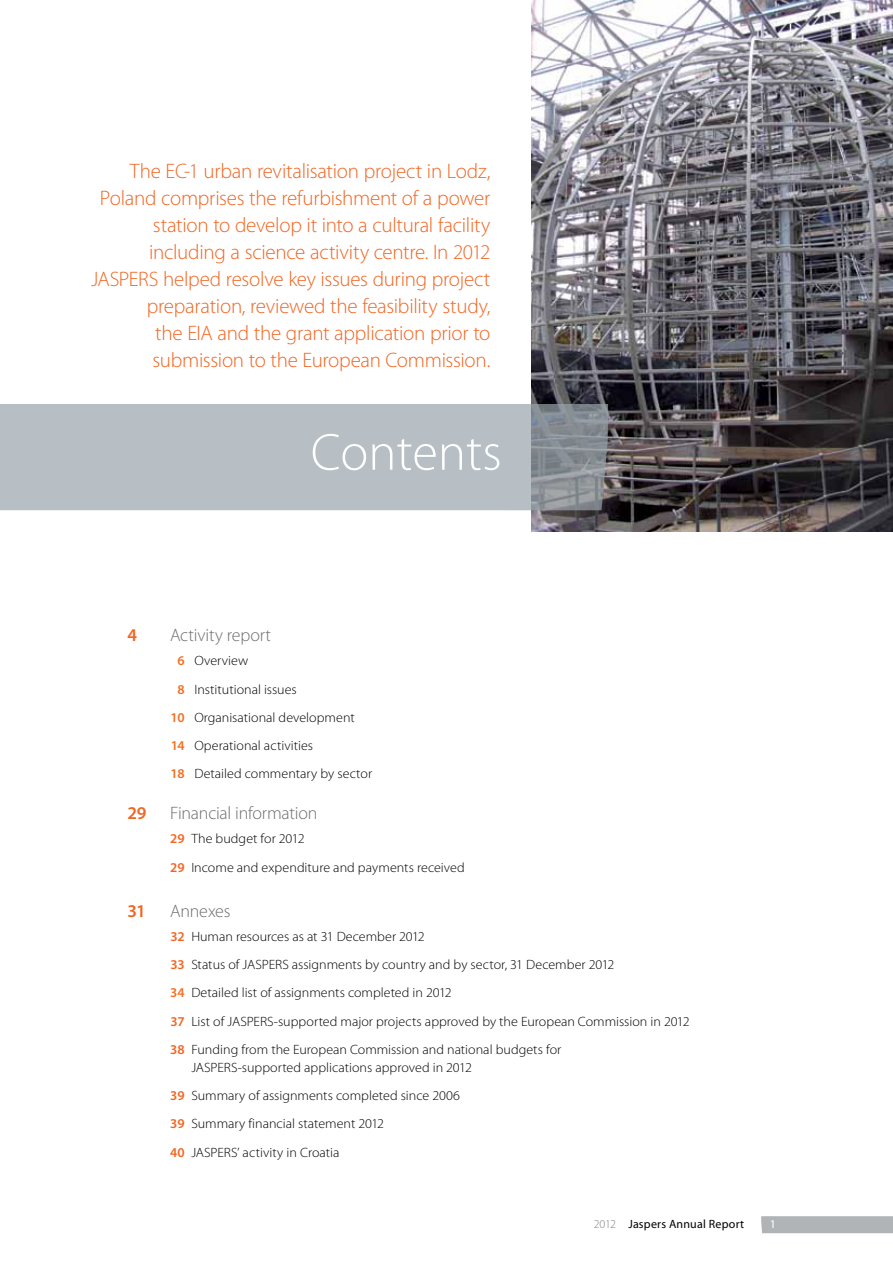
<style>
.page{position:relative;width:893px;height:1263px;background:#fff}
.page>*{position:absolute;margin:0;border:0;box-sizing:border-box;transform-origin:0 0}
.t1{font:300 52.5px "Myriad Pro";color:#fff}
.t2{font:300 21px/27px "Myriad Pro";letter-spacing:-.015em;color:#f26522;text-align:right}
.t3{font:300 18px "Myriad Pro";letter-spacing:-.015em;color:#6d6e71}
.t4{font:600 18px "Myriad Pro";color:#f26522}
.t5{font:300 13.5px/28.2px "Myriad Pro";color:#000;scale:1.04 1}
.t6{font:12px "Myriad Pro";letter-spacing:.02em;color:#000}
.t7{font:12px "Myriad Pro";color:#fff}
.s1{font-weight:600;color:#f36f21}
.s2{font-weight:600;color:#f26522}
.s3{font-weight:300;color:#808285}
</style>
<div class="page">
<img style="left:531px;top:0;width:362px;height:531px">
<div style="left:761px;top:1216px;width:132px;height:17px;background:#b1b4b6"></div>
<svg style="left:0;top:404px;width:608px;height:106px;background:#b1b9be"></svg>
<p class="t2" style="left:91px;top:157px;width:401px">The EC-1 urban revitalisation project in Lodz, Poland comprises the refurbishment of a power station to develop it into a cultural facility including a science activity centre. In 2012<br>JASPERS helped resolve key issues during project preparation, reviewed the feasibility study,<br>the EIA and the grant application prior to submission to the European Commission.</p>
<h1 class="t1" style="left:311px;top:423px;width:192px">Contents</h1>
<h3 class="t4" style="left:128px;top:625px;width:11px">4</h3>
<h3 class="t3" style="left:170px;top:625px;width:102px">Activity report</h3>
<p class="t5" style="left:177px;top:647px;width:70px"><span class="s1">6</span> Overview</p>
<p class="t5" style="left:177px;top:675px;width:116px"><span class="s1">8</span> Institutional issues</p>
<p class="t5" style="left:171px;top:703px;width:179px"><span class="s1">10</span> Organisational development</p>
<p class="t5" style="left:171px;top:732px;width:138px"><span class="s1">14</span> Operational activities</p>
<p class="t5" style="left:171px;top:760px;width:195px"><span class="s1">18</span> Detailed commentary by sector</p>
<h3 class="t4" style="left:128px;top:803px;width:21px">29</h3>
<h3 class="t3" style="left:170px;top:803px;width:149px">Financial information</h3>
<p class="t5" style="left:170px;top:825px;width:285px"><span class="s2">29</span> The budget for 2012<br><span class="s2">29</span> Income and expenditure and payments received</p>
<h3 class="t4" style="left:128px;top:901px;width:20px">31</h3>
<h3 class="t3" style="left:170px;top:901px;width:62px">Annexes</h3>
<p class="t5" style="left:170px;top:922px;width:501px"><span class="s2">32</span> Human resources as at 31 December 2012<br><span class="s2">33</span> Status of JASPERS assignments by country and by sector, 31 December 2012<br><span class="s1">34</span> Detailed list of assignments completed in 2012<br><span class="s2">37</span> List of JASPERS-supported major projects approved by the European Commission in 2012<br><span class="s2">38</span> Funding from the European Commission and national budgets for</p>
<p class="t5" style="left:170px;top:1053px;width:292px;text-indent:21px">JASPERS-supported applications approved in 2012<br><span class="s2">39</span> Summary of assignments completed since 2006<br><span class="s2">39</span> Summary financial statement 2012<br><span class="s2">40</span> JASPERS’ activity in Croatia</p>
<p class="t6" style="left:594px;top:1217px;width:152px"><span class="s3">2012</span> Jaspers Annual Report</p>
<p class="t7" style="left:770px;top:1217px;width:8px">1</p>
</div>
